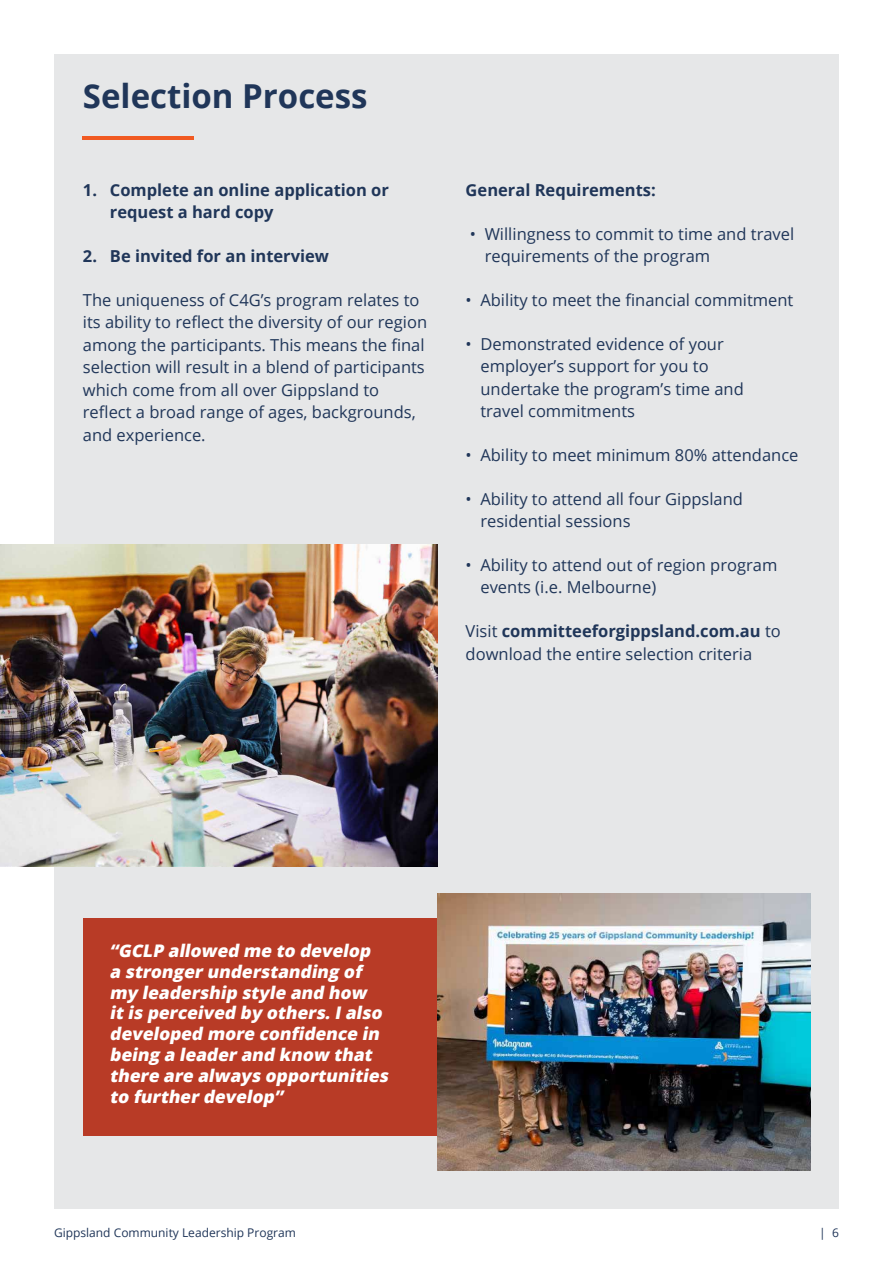
<style>
.page{position:relative;width:893px;height:1263px;background:#fff}
.page>*{position:absolute;margin:0;border:0;box-sizing:border-box;transform-origin:0 0}
.t1{font:700 33px "Open Sans";color:#203659}
.t2{font:italic 800 17.4px/20.9px "Open Sans";color:#fff}
.t3{font:16.5px/22.5px "Open Sans";color:#203659}
.t4{font:700 16.5px/22.5px "Open Sans";color:#203659}
.t5{font:12px "Open Sans";color:#203659}
.s1{font-weight:700}
</style>
<div class="page">
<div style="left:54px;top:54px;width:785px;height:1155px;background:#e6e7e8"></div>
<hr style="left:83px;top:136px;width:111px;height:3px;background:#f15a22">
<img style="left:0;top:545px;width:437px;height:322px">
<div style="left:83px;top:918px;width:372px;height:217px;background:#b83b26"></div>
<img style="left:437px;top:894px;width:373px;height:276px">
<h1 class="t1" style="left:83px;top:73px;width:286px">Selection Process</h1>
<p class="t4" style="left:110px;top:178px;width:281px;text-indent:-27px">1. Complete an online application or request a hard copy</p>
<p class="t4" style="left:83px;top:244px;width:248px">2. Be invited for an interview</p>
<p class="t3" style="left:83px;top:288px;width:346px">The uniqueness of C4G’s program relates to its ability to reflect the diversity of our region among the participants. This means the final selection will result in a blend of participants which come from all over Gippsland to reflect a broad range of ages, backgrounds, and experience.</p>
<p class="t4" style="left:466px;top:178px;width:192px">General Requirements:</p>
<p class="t3" style="left:485px;top:222px;width:311px;text-indent:-15px">• Willingness to commit to time and travel requirements of the program</p>
<p class="t3" style="left:466px;top:288px;width:329px">• Ability to meet the financial commitment</p>
<p class="t3" style="left:480px;top:332px;width:265px;text-indent:-15px">• Demonstrated evidence of your employer’s support for you to undertake the program’s time and travel commitments</p>
<p class="t3" style="left:466px;top:443px;width:334px">• Ability to meet minimum 80% attendance</p>
<p class="t3" style="left:480px;top:487px;width:264px;text-indent:-15px">• Ability to attend all four Gippsland residential sessions</p>
<p class="t3" style="left:480px;top:553px;width:298px;text-indent:-15px">• Ability to attend out of region program events (i.e. Melbourne)</p>
<p class="t3" style="left:466px;top:619px;width:317px">Visit <span class="s1">committeeforgippsland.com.au</span> to download the entire selection criteria</p>
<p class="t2" style="left:109px;top:939px;width:284px">“GCLP allowed me to develop a stronger understanding of my leadership style and how itis perceived by others.Ialso developed more confidence in being a leader and know that there are always opportunities to further develop”</p>
<p class="t5" style="left:54px;top:1224px;width:243px">Gippsland Community Leadership Program</p>
<p class="t5" style="left:819px;top:1224px;width:21px">| 6</p>
</div>
